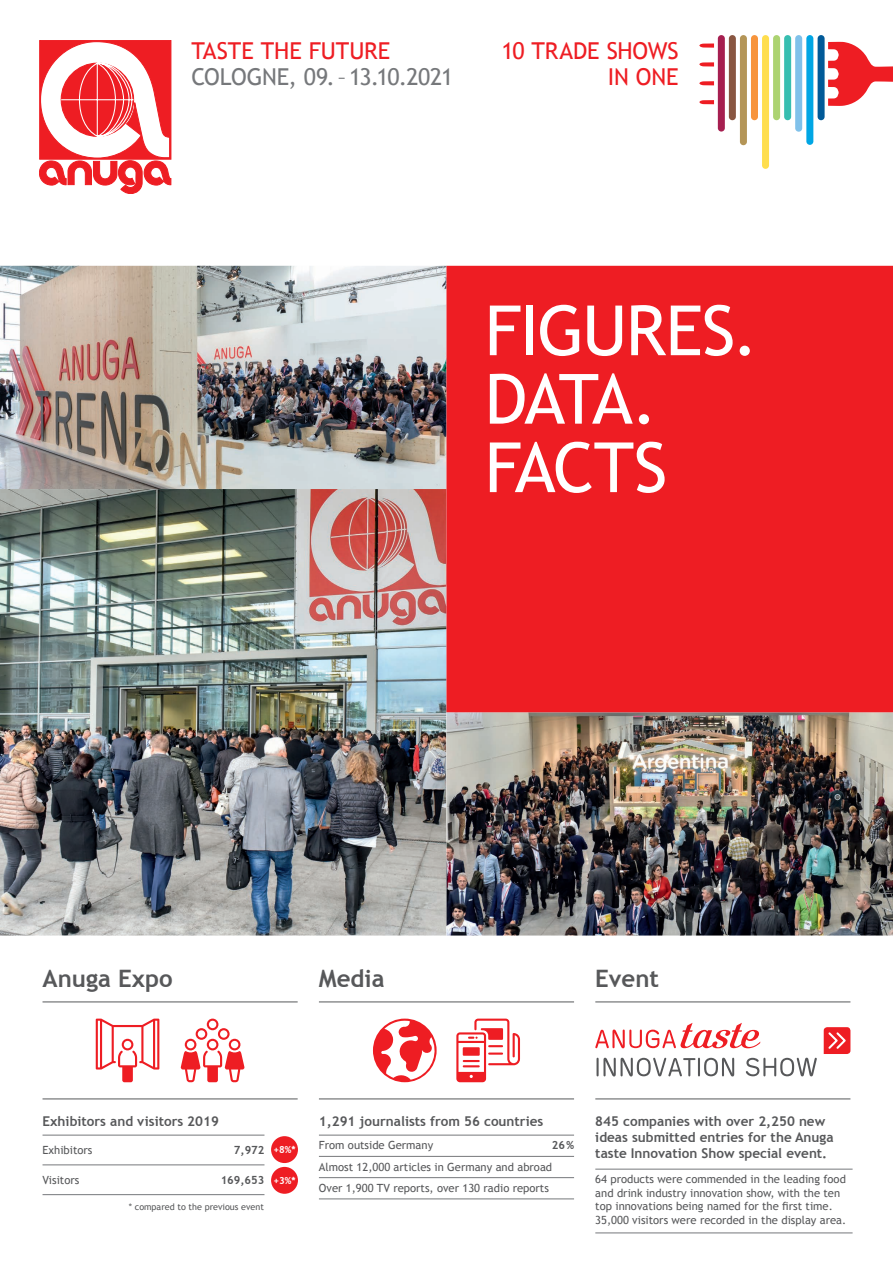
<style>
.page{position:relative;width:893px;height:1263px;background:#fff}
.page>*{position:absolute;margin:0;border:0;box-sizing:border-box;transform-origin:0 0}
.t1{font:69.3px/68.4px "Trebuchet MS";letter-spacing:-.025em;color:#fff}
.t2{font:700 24px "Trebuchet MS";color:#57585a}
.t3{font:23.25px/25.5px "Trebuchet MS";letter-spacing:-.005em;color:#ee1d23;text-align:right}
.t4{font:23.25px "Trebuchet MS";letter-spacing:-.02em;color:#76787b}
.t5{font:700 13.5px/16.2px "Trebuchet MS";color:#57585a}
.t6{font:11.25px/13.5px "Trebuchet MS";color:#57585a}
.t7{font:700 11.25px "Trebuchet MS";color:#57585a}
.t8{font:700 9.75px "Trebuchet MS";color:#fff}
.t9{font:9px "Trebuchet MS";color:#57585a}
</style>
<div class="page">
<img style="left:0;top:266px;width:446px;height:223px">
<img style="left:0;top:489px;width:446px;height:446px">
<svg style="left:39px;top:40px;width:132px;height:154px"></svg>
<svg style="left:181px;top:1018px;width:63px;height:64px"></svg>
<svg style="left:96px;top:1018px;width:63px;height:64px"></svg>
<hr style="left:43px;top:1002px;width:255px;height:1px;background:#57585a">
<hr style="left:43px;top:1135px;width:221px;height:1px;background:#76787b">
<hr style="left:43px;top:1164px;width:221px;height:1px;background:#76787b">
<hr style="left:43px;top:1194px;width:221px;height:1px;background:#76787b">
<hr style="left:43px;top:1098px;width:255px;height:1px;background:#57585a">
<hr style="left:319px;top:1135px;width:255px;height:1px;background:#76787b">
<hr style="left:319px;top:1156px;width:255px;height:1px;background:#76787b">
<hr style="left:319px;top:1177px;width:255px;height:1px;background:#76787b">
<hr style="left:319px;top:1198px;width:255px;height:1px;background:#76787b">
<svg style="left:456px;top:1018px;width:64px;height:64px"></svg>
<svg style="left:373px;top:1018px;width:64px;height:64px"></svg>
<hr style="left:319px;top:1002px;width:255px;height:1px;background:#57585a">
<hr style="left:319px;top:1098px;width:255px;height:1px;background:#57585a">
<hr style="left:595px;top:1169px;width:258px;height:1px;background:#76787b">
<hr style="left:595px;top:1232px;width:258px;height:1px;background:#76787b">
<hr style="left:595px;top:1002px;width:255px;height:1px;background:#57585a">
<svg style="left:596px;top:1058px;width:138px;height:18px"></svg>
<svg style="left:746px;top:1058px;width:71px;height:18px"></svg>
<svg style="left:824px;top:1027px;width:26px;height:27px"></svg>
<svg style="left:595px;top:1023px;width:165px;height:25px"></svg>
<hr style="left:595px;top:1098px;width:255px;height:1px;background:#57585a">
<img style="left:446px;top:712px;width:447px;height:223px">
<div style="left:446px;top:266px;width:447px;height:446px;background:#ee1d23"></div>
<svg style="left:699px;top:81px;width:15px;height:4px"></svg>
<svg style="left:699px;top:62px;width:15px;height:5px"></svg>
<svg style="left:699px;top:43px;width:15px;height:5px"></svg>
<svg style="left:828px;top:42px;width:65px;height:64px"></svg>
<svg style="left:699px;top:100px;width:15px;height:4px"></svg>
<div style="left:729px;top:35px;width:7px;height:85px;background:#895641;border-radius:4px"></div>
<div style="left:740px;top:35px;width:7px;height:110px;background:#b49557;border-radius:4px"></div>
<div style="left:751px;top:35px;width:7px;height:85px;background:#f7943c;border-radius:4px"></div>
<div style="left:762px;top:35px;width:7px;height:134px;background:#ffde4e;border-radius:4px"></div>
<div style="left:773px;top:35px;width:7px;height:85px;background:#acd371;border-radius:4px"></div>
<div style="left:784px;top:35px;width:7px;height:85px;background:#37beb0;border-radius:4px"></div>
<div style="left:795px;top:35px;width:7px;height:97px;background:#80c1ea;border-radius:4px"></div>
<div style="left:806px;top:35px;width:7px;height:110px;background:#00a6e4;border-radius:4px"></div>
<div style="left:818px;top:35px;width:7px;height:85px;background:#015a98;border-radius:4px"></div>
<div style="left:718px;top:35px;width:7px;height:97px;background:#a61f50;border-radius:4px"></div>
<div style="left:271px;top:1136px;width:27px;height:27px;background:#ee1d23;border-radius:50%"></div>
<div style="left:271px;top:1167px;width:27px;height:27px;background:#ee1d23;border-radius:50%"></div>
<h3 class="t3" style="left:191px;top:38px;width:200px">TASTE THE FUTURE</h3>
<h3 class="t4" style="left:191px;top:63px;width:263px">COLOGNE, 09.–13.10.2021</h3>
<h3 class="t3" style="left:501px;top:38px;width:179px">10 TRADE SHOWS<br>IN ONE</h3>
<h1 class="t1" style="left:485px;top:297px;width:275px">FIGURES.<br>DATA.<br>FACTS</h1>
<h2 class="t2" style="left:43px;top:963px;width:132px">Anuga Expo</h2>
<h2 class="t2" style="left:319px;top:963px;width:67px">Media</h2>
<h2 class="t2" style="left:595px;top:963px;width:65px">Event</h2>
<p class="t5" style="left:43px;top:1113px;width:178px">Exhibitors and visitors 2019</p>
<p class="t6" style="left:43px;top:1143px;width:51px">Exhibitors</p>
<p class="t7" style="left:234px;top:1143px;width:32px">7,972</p>
<p class="t6" style="left:43px;top:1173px;width:38px">Visitors</p>
<p class="t7" style="left:221px;top:1173px;width:45px">169,653</p>
<p class="t9" style="left:129px;top:1201px;width:137px">* compared to the previous event</p>
<p class="t8" style="left:273px;top:1144px;width:24px">+8%*</p>
<p class="t8" style="left:273px;top:1174px;width:24px">+3%*</p>
<p class="t5" style="left:319px;top:1113px;width:226px">1,291 journalists from 56 countries</p>
<p class="t6" style="left:319px;top:1139px;width:116px">From outside Germany</p>
<p class="t7" style="left:552px;top:1138px;width:24px">26%</p>
<p class="t6" style="left:319px;top:1156px;width:235px;line-height:21.3px">Almost 12,000 articles in Germany and abroad<br>Over 1,900 TV reports, over 130 radio reports</p>
<p class="t5" style="left:595px;top:1113px;width:240px">845 companies with over 2,250 new ideas submitted entries for the Anuga taste Innovation Show special event.</p>
<p class="t6" style="left:595px;top:1173px;width:252px">64 products were commended in the leading food and drink industry innovation show, with the ten top innovations being named for the first time.<br>35,000 visitors were recorded in the display area.</p>
</div>
